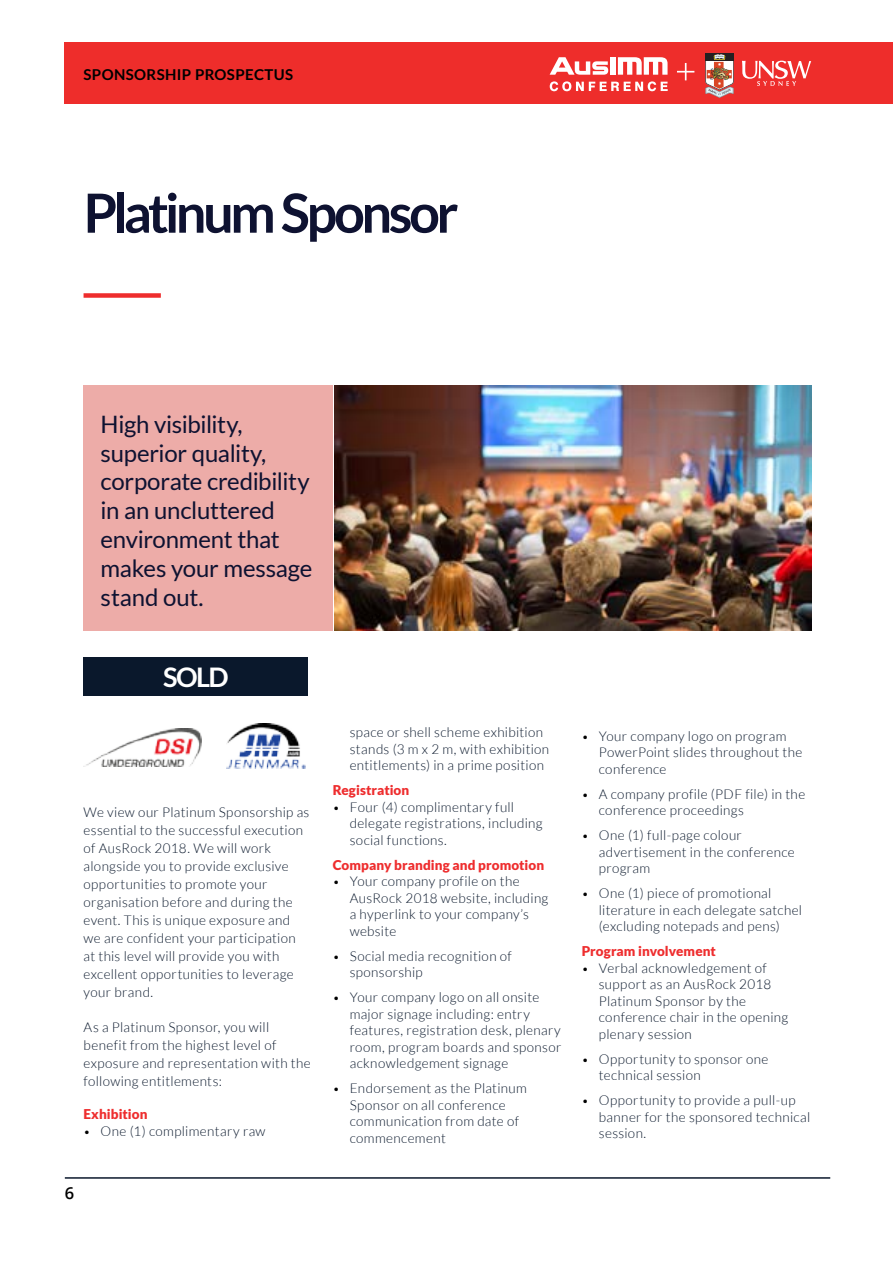
<style>
.page{position:relative;width:893px;height:1263px;background:#fff}
.page>*{position:absolute;margin:0;border:0;box-sizing:border-box;transform-origin:0 0}
.t1{font:700 54px "Lato";letter-spacing:-.06em;color:#0e1231}
.t2{font:700 27px "Lato";color:#fff}
.t3{font:24px/28.8px "Lato";letter-spacing:-.015em;color:#0e1231}
.t4{font:600 16.5px "Open Sans";color:#000}
.t5{font:700 15px "Lato";letter-spacing:.025em;color:#000}
.t6{font:300 13.5px/16.5px "Lato";letter-spacing:.025em;color:#0a182c}
.t7{font:900 13.5px "Lato";letter-spacing:.005em;color:#ee2d2e}
.s1{font-size:12px;color:#000}
</style>
<div class="page">
<div style="left:84px;top:386px;width:249px;height:245px;background:#edaca8"></div>
<img style="left:334px;top:386px;width:477px;height:245px">
<div style="left:84px;top:293px;width:77px;height:5px;background:#ee2d2d"></div>
<div style="left:84px;top:657px;width:224px;height:39px;background:#0a182c"></div>
<img style="left:86px;top:729px;width:116px;height:37px">
<img style="left:227px;top:723px;width:78px;height:45px">
<div style="left:65px;top:43px;width:828px;height:61px;background:#ee2d2b"></div>
<hr style="left:65px;top:1177px;width:765px;height:2px;background:#0a182c">
<svg style="left:618px;top:57px;width:49px;height:18px"></svg>
<div style="left:610px;top:57px;width:5px;height:18px;background:#fff"></div>
<svg style="left:550px;top:57px;width:58px;height:18px"></svg>
<svg style="left:550px;top:81px;width:118px;height:10px"></svg>
<svg style="left:705px;top:53px;width:29px;height:45px"></svg>
<svg style="left:742px;top:61px;width:69px;height:25px"></svg>
<svg style="left:677px;top:63px;width:17px;height:17px"></svg>
<p class="t5" style="left:84px;top:66px;width:211px">SPONSORSHIP PROSPECTUS</p>
<h1 class="t1" style="left:84px;top:182px;width:376px">Platinum Sponsor</h1>
<h3 class="t3" style="left:101px;top:410px;width:213px">High visibility, superior quality, corporate credibility in an uncluttered environment that makes your message stand out.</h3>
<h2 class="t2" style="left:163px;top:662px;width:67px">SOLD</h2>
<p class="t6" style="left:84px;top:803px;width:227px;line-height:18px">We view our Platinum Sponsorship as essential to the successful execution of AusRock 2018. We will work alongside you to provide exclusive opportunities to promote your organisation before and during the event. This is unique exposure and we are confident your participation at this level will provide you with excellent opportunities to leverage your brand.</p>
<p class="t6" style="left:84px;top:1018px;width:229px;line-height:18px">As a Platinum Sponsor, you will benefit from the highest level of exposure and representation with the following entitlements:</p>
<p class="t7" style="left:84px;top:1106px;width:66px">Exhibition</p>
<p class="t6" style="left:84px;top:1123px;width:184px"><span class="s1">•</span> One (1) complimentary raw</p>
<p class="t4" style="left:65px;top:1182px;width:11px">6</p>
<p class="t6" style="left:350px;top:724px;width:201px">space or shell scheme exhibition stands (3 m x 2 m, with exhibition entitlements) in a prime position</p>
<p class="t7" style="left:333px;top:782px;width:78px">Registration</p>
<p class="t6" style="left:350px;top:799px;width:194px;text-indent:-17px"><span class="s1">•</span> Four (4) complimentary full delegate registrations, including social functions.</p>
<p class="t7" style="left:333px;top:857px;width:213px">Company branding and promotion</p>
<p class="t6" style="left:350px;top:873px;width:200px;text-indent:-17px"><span class="s1">•</span> Your company profile on the<br>AusRock 2018 website, including a hyperlink to your company’s website</p>
<p class="t6" style="left:350px;top:948px;width:164px;text-indent:-17px"><span class="s1">•</span> Social media recognition of sponsorship</p>
<p class="t6" style="left:350px;top:989px;width:213px;text-indent:-17px"><span class="s1">•</span> Your company logo on all onsite major signage including: entry features, registration desk, plenary room, program boards and sponsor acknowledgement signage</p>
<p class="t6" style="left:350px;top:1080px;width:179px;text-indent:-17px"><span class="s1">•</span> Endorsement as the Platinum<br>Sponsor on all conference communication from date of commencement</p>
<p class="t6" style="left:599px;top:728px;width:205px;text-indent:-17px"><span class="s1">•</span> Your company logo on program<br>PowerPoint slides throughout the conference</p>
<p class="t6" style="left:599px;top:786px;width:208px;text-indent:-17px"><span class="s1">•</span> A company profile (PDF file) in the conference proceedings</p>
<p class="t6" style="left:599px;top:827px;width:198px;text-indent:-17px"><span class="s1">•</span> One (1) full-page colour advertisement in the conference program</p>
<p class="t6" style="left:599px;top:885px;width:205px;text-indent:-17px"><span class="s1">•</span> One (1) piece of promotional literature in each delegate satchel (excluding notepads and pens)</p>
<p class="t7" style="left:582px;top:943px;width:136px">Program involvement</p>
<p class="t6" style="left:599px;top:960px;width:191px;text-indent:-17px"><span class="s1">•</span> Verbal acknowledgement of support as an AusRock 2018<br>Platinum Sponsor by the conference chair in the opening plenary session</p>
<p class="t6" style="left:599px;top:1051px;width:171px;text-indent:-17px"><span class="s1">•</span> Opportunity to sponsor one technical session</p>
<p class="t6" style="left:599px;top:1092px;width:213px;text-indent:-17px"><span class="s1">•</span> Opportunity to provide a pull-up banner for the sponsored technical session.</p>
</div>
